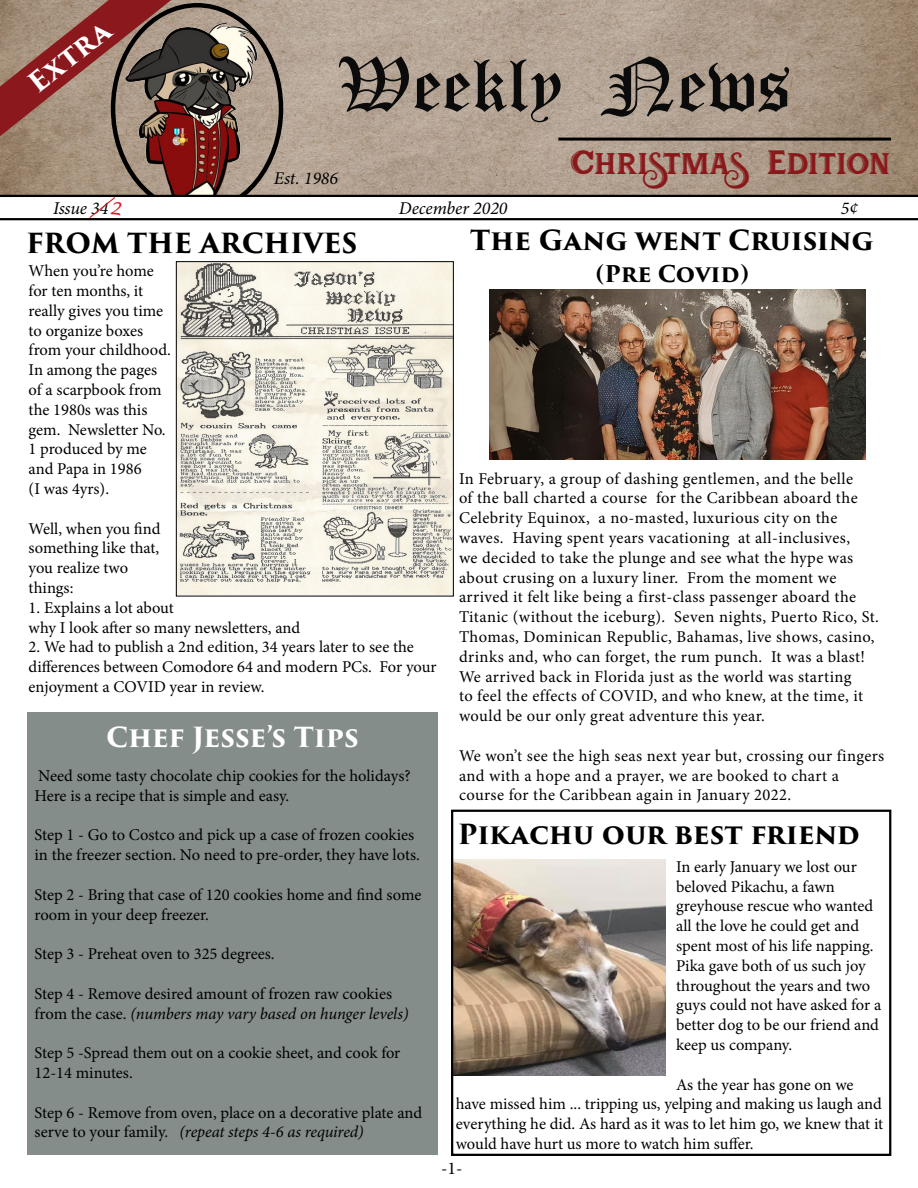
<style>
.page{position:relative;width:918px;height:1188px;background:#fff}
.page>*{position:absolute;margin:0;border:0;box-sizing:border-box;transform-origin:0 0}
.t1{font:75px "Old English Text";color:#0a0b0a}
.t2{font:30px "Festival Budaya XXXI";color:#89181b}
.t3{font:700 27px "Trajan Pro 3";letter-spacing:-.005em;color:#000}
.t4{font:700 27px "Trajan Pro 3";letter-spacing:-.005em;color:#fff}
.t5{font:700 22.5px "Trajan Pro 3";letter-spacing:-.01em;color:#000}
.t6{font:italic 18px "Minion Pro";color:#000}
.t7{font:18px "Minion Pro";color:#000}
.t8{font:16.5px/19.8px "Minion Pro";letter-spacing:.005em;color:#000}
.s1{font-style:italic}
</style>
<div class="page">
<div style="left:27px;top:713px;width:411px;height:442px;background:#848d8a"></div>
<img style="left:0;top:0;width:918px;height:195px">
<img style="left:178px;top:263px;width:274px;height:331px">
<div style="left:176px;top:261px;width:278px;height:335px;border:1px solid #000"></div>
<img style="left:454px;top:860px;width:211px;height:216px">
<img style="left:117px;top:0;width:158px;height:195px">
<img style="left:490px;top:289px;width:376px;height:170px">
<div style="left:451px;top:810px;width:440px;height:346px;border:2px solid #000"></div>
<hr style="left:558px;top:138px;width:333px;height:3px;background:#000">
<svg style="left:0;top:0;width:171px;height:136px;background:#906156"></svg>
<svg style="left:0;top:195px;width:918px;height:25px"></svg>
<h3 class="t4" style="left:19px;top:71px;width:98px;rotate:-39deg">Extra</h3>
<h1 class="t1" style="left:336px;top:37px;width:456px">Weekly News</h1>
<h2 class="t2" style="left:571px;top:146px;width:321px">Christmas Edition</h2>
<p class="t6" style="left:274px;top:166px;width:66px">Est. 1986</p>
<p class="t6" style="left:399px;top:196px;width:110px">December 2020</p>
<p class="t6" style="left:53px;top:196px;width:57px">Issue 34</p>
<p class="t6" style="left:841px;top:196px;width:19px">5¢</p>
<h3 class="t3" style="left:26px;top:223px;width:333px">FROM THE ARCHIVES</h3>
<p class="t8" style="left:29px;top:261px;width:144px">When you’re home for ten months, it really gives you time to organize boxes from your childhood.<br>In among the pages of a scarpbook from the 1980s was this gem. Newsletter No.<br>1 produced by me and Papa in 1986<br>(I was 4yrs).</p>
<p class="t8" style="left:29px;top:519px;width:133px">Well, when you find something like that, you realize two things:</p>
<p class="t8" style="left:29px;top:598px;width:273px">1. Explains a lot about<br>why I look after so many newsletters, and</p>
<p class="t8" style="left:29px;top:637px;width:409px">2. We had to publish a 2nd edition, 34 years later to see the differences between Comodore 64 and modern PCs. For your enjoyment a COVID year in review.</p>
<h3 class="t4" style="left:106px;top:717px;width:254px">Chef Jesse’s Tips</h3>
<p class="t8" style="left:34px;top:766px;width:378px">Need some tasty chocolate chip cookies for the holidays?<br>Here is a recipe that is simple and easy.</p>
<p class="t8" style="left:34px;top:825px;width:387px">Step 1 - Go to Costco and pick up a case of frozen cookies in the freezer section. No need to pre-order, they have lots.</p>
<p class="t8" style="left:34px;top:885px;width:389px">Step 2 - Bring that case of 120 cookies home and find some room in your deep freezer.</p>
<p class="t8" style="left:34px;top:944px;width:242px">Step 3 - Preheat oven to 325 degrees.</p>
<p class="t8" style="left:34px;top:984px;width:375px">Step 4 - Remove desired amount of frozen raw cookies from the case. <span class="s1">(numbers may vary based on hunger levels)</span></p>
<p class="t8" style="left:34px;top:1043px;width:367px">Step 5 -Spread them out on a cookie sheet, and cook for<br>12-14 minutes.</p>
<p class="t8" style="left:34px;top:1102px;width:389px">Step 6 - Remove from oven, place on a decorative plate and serve to your family. <span class="s1">(repeat steps 4-6 as required)</span></p>
<h3 class="t3" style="left:470px;top:220px;width:405px">The Gang went Cruising</h3>
<h3 class="t5" style="left:596px;top:257px;width:155px">(Pre Covid)</h3>
<p class="t8" style="left:459px;top:468px;width:421px">In February, a group of dashing gentlemen, and the belle<br>of the ball charted a course for the Caribbean aboard the Celebrity Equinox, a no-masted, luxurious city on the waves. Having spent years vacationing at all-inclusives,<br>we decided to take the plunge and see what the hype was about crusing on a luxury liner. From the moment we arrived it felt like being a first-class passenger aboard the Titanic (without the iceburg). Seven nights, Puerto Rico, St.<br>Thomas, Dominican Republic, Bahamas, live shows, casino, drinks and, who can forget, the rum punch. It was a blast!<br>We arrived back in Florida just as the world was starting<br>to feel the effects of COVID, and who knew, at the time, it would be our only great adventure this year.</p>
<p class="t8" style="left:459px;top:746px;width:427px">We won’t see the high seas next year but, crossing our fingers and with a hope and a prayer, we are booked to chart a course for the Caribbean again in January 2022.</p>
<h3 class="t3" style="left:458px;top:814px;width:404px">Pikachu our best friend</h3>
<p class="t8" style="left:676px;top:857px;width:207px">In early January we lost our beloved Pikachu, a fawn greyhouse rescue who wanted all the love he could get and spent most of his life napping.<br>Pika gave both of us such joy throughout the years and two guys could not have asked for a better dog to be our friend and keep us company.</p>
<p class="t8" style="left:456px;top:1075px;width:429px;text-indent:220px">As the year has gone on we have missed him ... tripping us, yelping and making us laugh and everything he did. As hard as it was to let him go, we knew that it would have hurt us more to watch him suffer.</p>
<p class="t7" style="left:441px;top:1156px;width:23px">-1-</p>
</div>
